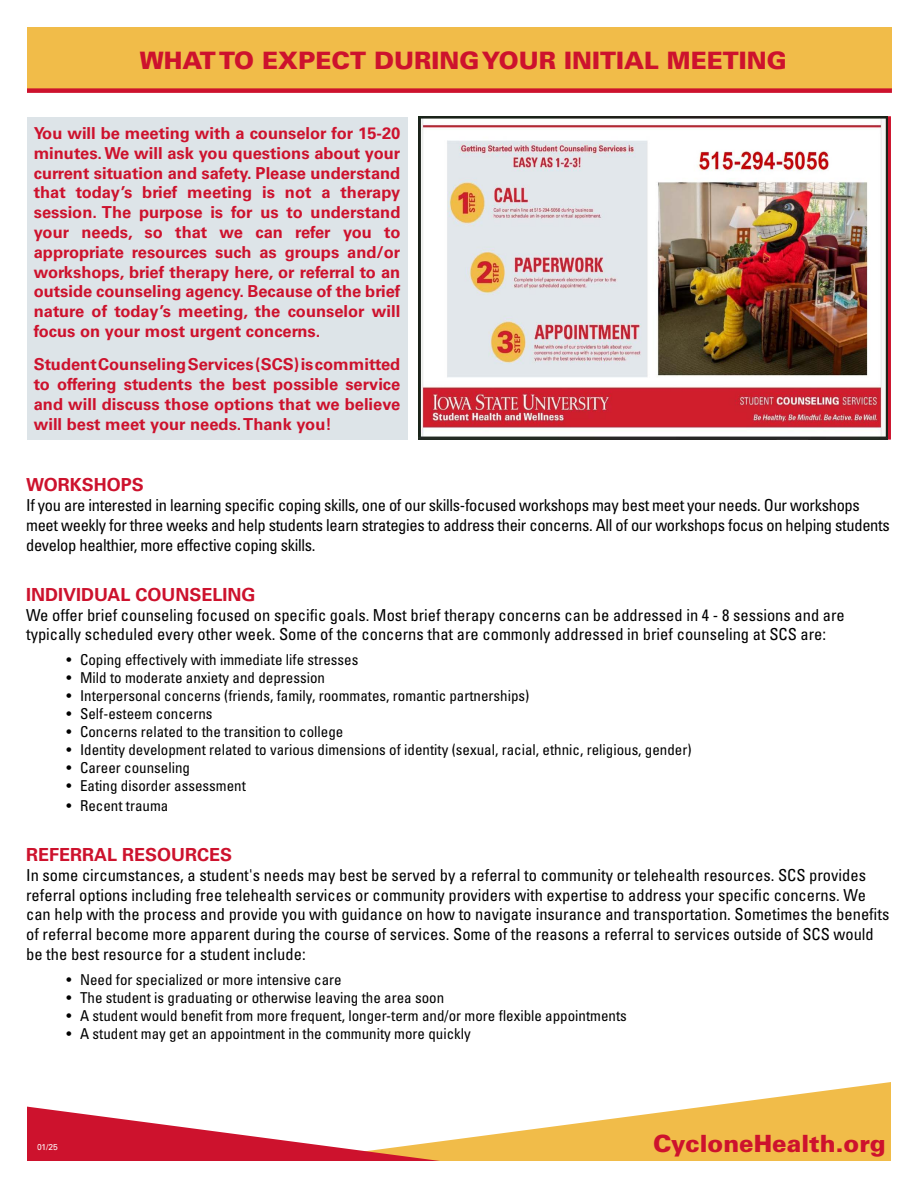
<style>
.page{position:relative;width:918px;height:1188px;background:#fff}
.page>*{position:absolute;margin:0;border:0;box-sizing:border-box;transform-origin:0 0}
.t1{font:900 24px "Univers LT Std";color:#cd122d}
.t2{font:900 23.7px "Univers LT Std";color:#cd122d}
.t3{font:700 18px "Univers LT Std";color:#cd122d}
.t4{font:condensed 16.5px/19.8px "Univers LT Std";color:#000}
.t5{font:700 16.5px/19.8px "Univers LT Std";color:#cd122d;text-align:justify}
.t6{font:condensed 16.5px/19.8px "Univers LT Std";letter-spacing:-.02em;color:#000}
.t7{font:condensed 15px "Univers LT Std";color:#000}
.t8{font:8.55px "Univers LT Std";color:#fff}
</style>
<div class="page">
<svg style="left:645px;top:1082px;width:246px;height:79px;fill:#f1bc49"></svg>
<svg style="left:27px;top:1106px;width:618px;height:55px"></svg>
<div style="left:36px;top:1142px;width:47px;height:20px;border:2px solid #cd122d"></div>
<div style="left:27px;top:27px;width:865px;height:61px;background:#f1bc49"></div>
<div style="left:27px;top:88px;width:865px;height:5px;background:#cd122d"></div>
<div style="left:27px;top:117px;width:380px;height:323px;background:#dde4e8"></div>
<img style="left:418px;top:117px;width:470px;height:323px">
<h1 class="t1" style="left:140px;top:45px;width:648px">WHAT TO EXPECT DURING YOUR INITIAL MEETING</h1>
<p class="t5" style="left:34px;top:123px;width:368px">You will be meeting with a counselor for 15-20 minutes. We will ask you questions about your current situation and safety. Please understand that today’s brief meeting is not a therapy session. The purpose is for us to understand your needs, so that we can refer you to appropriate resources such as groups and/or workshops, brief therapy here, or referral to an outside counseling agency. Because of the brief nature of today’s meeting, the counselor will focus on your most urgent concerns.</p>
<p class="t5" style="left:34px;top:355px;width:368px">Student Counseling Services (SCS) is committed to offering students the best possible service and will discuss those options that we believe will best meet your needs. Thank you!</p>
<p class="t3" style="left:26px;top:475px;width:119px">WORKSHOPS</p>
<p class="t6" style="left:26px;top:495px;width:865px">If you are interested in learning specific coping skills, one of our skills-focused workshops may best meet your needs. Our workshops meet weekly for three weeks and help students learn strategies to address their concerns. All of our workshops focus on helping students develop healthier, more effective coping skills.</p>
<p class="t3" style="left:26px;top:584px;width:231px">INDIVIDUAL COUNSELING</p>
<p class="t4" style="left:26px;top:605px;width:820px">We offer brief counseling focused on specific goals. Most brief therapy concerns can be addressed in 4 - 8 sessions and are typically scheduled every other week. Some of the concerns that are commonly addressed in brief counseling at SCS are:</p>
<p class="t7" style="left:67px;top:650px;width:293px">• Coping effectively with immediate life stresses</p>
<p class="t7" style="left:67px;top:668px;width:260px">• Mild to moderate anxiety and depression</p>
<p class="t7" style="left:67px;top:686px;width:464px">• Interpersonal concerns (friends, family, roommates, romantic partnerships)</p>
<p class="t7" style="left:67px;top:704px;width:147px">• Self-esteem concerns</p>
<p class="t7" style="left:67px;top:722px;width:278px">• Concerns related to the transition to college</p>
<p class="t7" style="left:67px;top:740px;width:627px">• Identity development related to various dimensions of identity (sexual, racial, ethnic, religious, gender)</p>
<p class="t7" style="left:67px;top:758px;width:125px">• Career counseling</p>
<p class="t7" style="left:67px;top:776px;width:181px">• Eating disorder assessment</p>
<p class="t7" style="left:67px;top:796px;width:103px">• Recent trauma</p>
<p class="t3" style="left:26px;top:844px;width:207px">REFERRAL RESOURCES</p>
<p class="t4" style="left:26px;top:865px;width:865px">In some circumstances, a student's needs may best be served by a referral to community or telehealth resources. SCS provides referral options including free telehealth services or community providers with expertise to address your specific concerns. We can help with the process and provide you with guidance on how to navigate insurance and transportation. Sometimes the benefits of referral become more apparent during the course of services. Some of the reasons a referral to services outside of SCS would be the best resource for a student include:</p>
<p class="t7" style="left:67px;top:970px;width:277px">• Need for specialized or more intensive care</p>
<p class="t7" style="left:67px;top:988px;width:379px">• The student is graduating or otherwise leaving the area soon</p>
<p class="t7" style="left:67px;top:1006px;width:562px">• A student would benefit from more frequent, longer-term and/or more flexible appointments</p>
<p class="t7" style="left:67px;top:1024px;width:406px">• A student may get an appointment in the community more quickly</p>
<p class="t8" style="left:37px;top:1142px;width:22px">01/25</p>
<h2 class="t2" style="left:653px;top:1129px;width:234px">CycloneHealth.org</h2>
</div>
